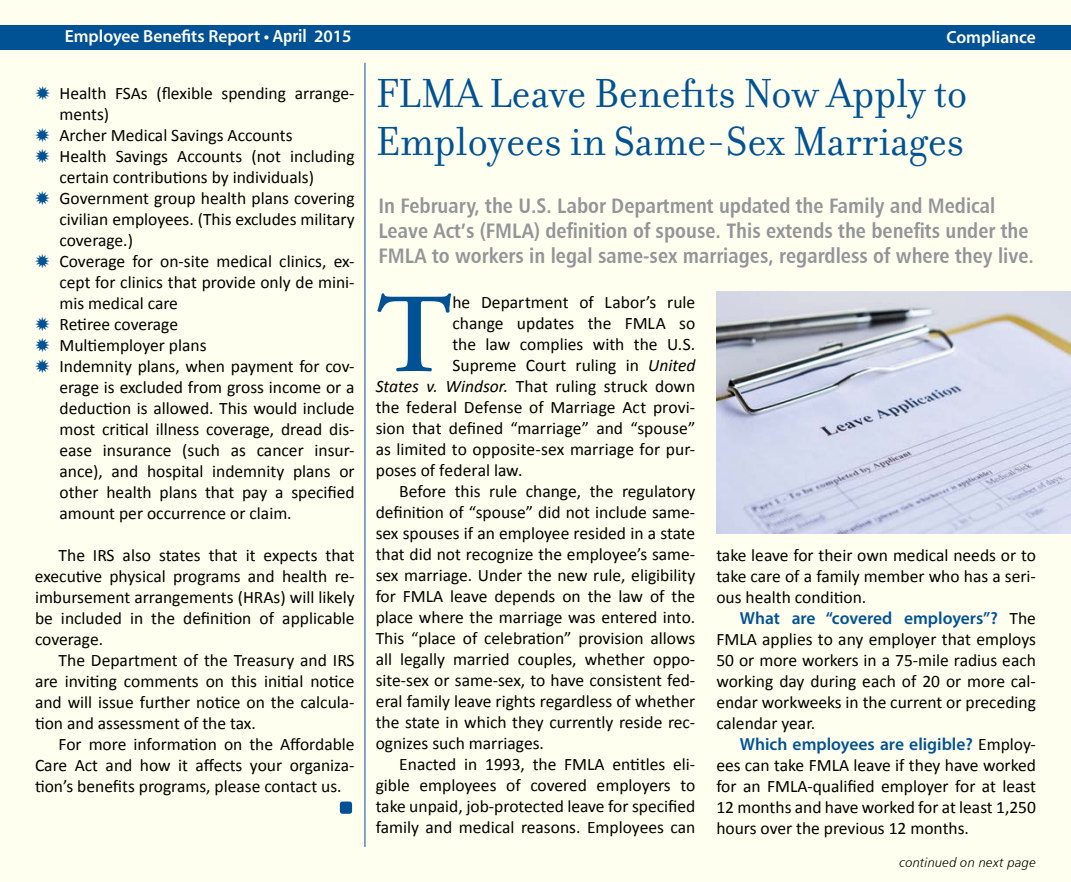
<style>
.page{position:relative;width:1071px;height:882px;background:#fff}
.page>*{position:absolute;margin:0;border:0;box-sizing:border-box;transform-origin:0 0}
.t1{font:600 112.52px "Adobe Garamond Pro";color:#005295}
.t2{font:43.75px/47.2px "Filosofia";color:#005295}
.t3{font:21px/25.2px "Humanist 777 BT Bold Condensed B";color:#939598}
.t4{font:17.5px/21px "Calibri";color:#000;text-align:justify}
.t5{font:600 17.5px "Myriad Pro";color:#005295}
.t6{font:600 17.5px "Myriad Pro";color:#fff}
.t7{font:13.12px "Humanist 777 BT Light Italic B";letter-spacing:.015em;color:#000}
.s1{font-family:"Humanist 777 BT Bold Condensed B";font-weight:400}
.s2{font-style:italic}
.s3{font-family:"Calibri";font-weight:400;color:#000}
</style>
<div class="page">
<div style="left:1px;top:1px;width:1070px;height:881px;background:#fffff0"></div>
<div style="left:0;top:25px;width:1071px;height:24px;background:#005295"></div>
<div style="left:340px;top:802px;width:12px;height:12px;background:#005295;border-radius:3px"></div>
<img style="left:716px;top:291px;width:355px;height:243px">
<hr style="left:365px;top:63px;width:1px;height:784px;background:#005295">
<p class="t6" style="left:65px;top:25px;width:288px">Employee Benefits Report • <span class="s1">April</span> 2015</p>
<p class="t6" style="left:946px;top:26px;width:91px">Compliance</p>
<p class="t4" style="left:59px;top:83px;width:297px;text-align:left">Health FSAs (flexible spending arrange&shy;ments)<br>Archer Medical Savings Accounts<br>Health Savings Accounts (not including certain contributions by individuals)<br>Government group health plans covering civilian employees. (This excludes military coverage.)<br>Coverage for on-site medical clinics, ex&shy;cept for clinics that provide only de mini&shy;mis medical care<br>Retiree coverage<br>Multiemployer plans<br>Indemnity plans, when payment for cov&shy;erage is excluded from gross income or a deduction is allowed. This would include most critical illness coverage, dread dis&shy;ease insurance (such as cancer insur&shy;ance), and hospital indemnity plans or other health plans that pay a specified amount per occurrence or claim.</p>
<p class="t4" style="left:35px;top:545px;width:321px;text-indent:24px">The IRS also states that it expects that executive physical programs and health re&shy;imbursement arrangements (HRAs) will likely be included in the definition of applicable coverage.</p>
<p class="t4" style="left:35px;top:650px;width:321px;text-indent:24px">The Department of the Treasury and IRS are inviting comments on this initial notice and will issue further notice on the calcula&shy;tion and assessment of the tax.</p>
<p class="t4" style="left:35px;top:734px;width:321px;text-indent:24px">For more information on the Affordable Care Act and how it affects your organiza&shy;tion’s benefits programs, please contact us.</p>
<h2 class="t2" style="left:376px;top:71px;width:594px">FLMA Leave Benefits Now Apply to<br>Employees in Same-Sex Marriages</h2>
<p class="t3" style="left:378px;top:193px;width:657px">In February, the U.S. Labor Department updated the Family and Medical<br>Leave Act’s (FMLA) definition of spouse. This extends the benefits under the<br>FMLA to workers in legal same-sex marriages, regardless of where they live.</p>
<h1 class="t1" style="left:376px;top:271px;width:78px">T</h1>
<p class="t4" style="left:452px;top:292px;width:244px">he Department of Labor’s rule</p>
<p class="t4" style="left:452px;top:313px;width:244px">change updates the FMLA so</p>
<p class="t4" style="left:452px;top:334px;width:244px">the law complies with the U.S.</p>
<p class="t4" style="left:452px;top:355px;width:244px">Supreme Court ruling in <span class="s2">United</span></p>
<p class="t4" style="left:376px;top:376px;width:321px"><span class="s2">States v. Windsor.</span> That ruling struck down</p>
<p class="t4" style="left:376px;top:397px;width:321px">the federal Defense of Marriage Act provi-</p>
<p class="t4" style="left:376px;top:418px;width:321px">sion that defined “marriage” and “spouse”</p>
<p class="t4" style="left:376px;top:439px;width:321px">as limited to opposite-sex marriage for pur-</p>
<p class="t4" style="left:376px;top:460px;width:148px">poses of federal law.</p>
<p class="t4" style="left:399px;top:481px;width:298px">Before this rule change, the regulatory</p>
<p class="t4" style="left:376px;top:502px;width:321px">definition of “spouse” did not include same-</p>
<p class="t4" style="left:376px;top:523px;width:321px">sex spouses if an employee resided in a state</p>
<p class="t4" style="left:376px;top:544px;width:321px">that did not recognize the employee’s same-</p>
<p class="t4" style="left:376px;top:565px;width:321px">sex marriage. Under the new rule, eligibility</p>
<p class="t4" style="left:376px;top:586px;width:321px">for FMLA leave depends on the law of the</p>
<p class="t4" style="left:376px;top:607px;width:321px">place where the marriage was entered into.</p>
<p class="t4" style="left:376px;top:628px;width:321px">This “place of celebration” provision allows</p>
<p class="t4" style="left:376px;top:649px;width:321px">all legally married couples, whether oppo-</p>
<p class="t4" style="left:376px;top:670px;width:321px">site-sex or same-sex, to have consistent fed-</p>
<p class="t4" style="left:376px;top:691px;width:321px">eral family leave rights regardless of whether</p>
<p class="t4" style="left:376px;top:712px;width:321px">the state in which they currently reside rec-</p>
<p class="t4" style="left:376px;top:733px;width:170px">ognizes such marriages.</p>
<p class="t4" style="left:399px;top:754px;width:298px">Enacted in 1993, the FMLA entitles eli-</p>
<p class="t4" style="left:376px;top:775px;width:321px">gible employees of covered employers to</p>
<p class="t4" style="left:376px;top:796px;width:321px">take unpaid, job-protected leave for specified</p>
<p class="t4" style="left:376px;top:817px;width:321px">family and medical reasons. Employees can</p>
<p class="t4" style="left:716px;top:544px;width:321px">take leave for their own medical needs or to take care of a family member who has a seri&shy;ous health condition.</p>
<p class="t5" style="left:740px;top:607px;width:298px">What are “covered employers”? <span class="s3">The</span></p>
<p class="t4" style="left:716px;top:628px;width:321px">FMLA applies to any employer that employs 50 or more workers in a 75-mile radius each working day during each of 20 or more cal&shy;endar workweeks in the current or preceding calendar year.</p>
<p class="t5" style="left:740px;top:733px;width:298px">Which employees are eligible? <span class="s3">Employ-</span></p>
<p class="t4" style="left:716px;top:754px;width:321px">ees can take FMLA leave if they have worked for an FMLA-qualified employer for at least 12 months and have worked for at least 1,250 hours over the previous 12 months.</p>
<p class="t7" style="left:900px;top:855px;width:138px">continued on next page</p>
</div>
